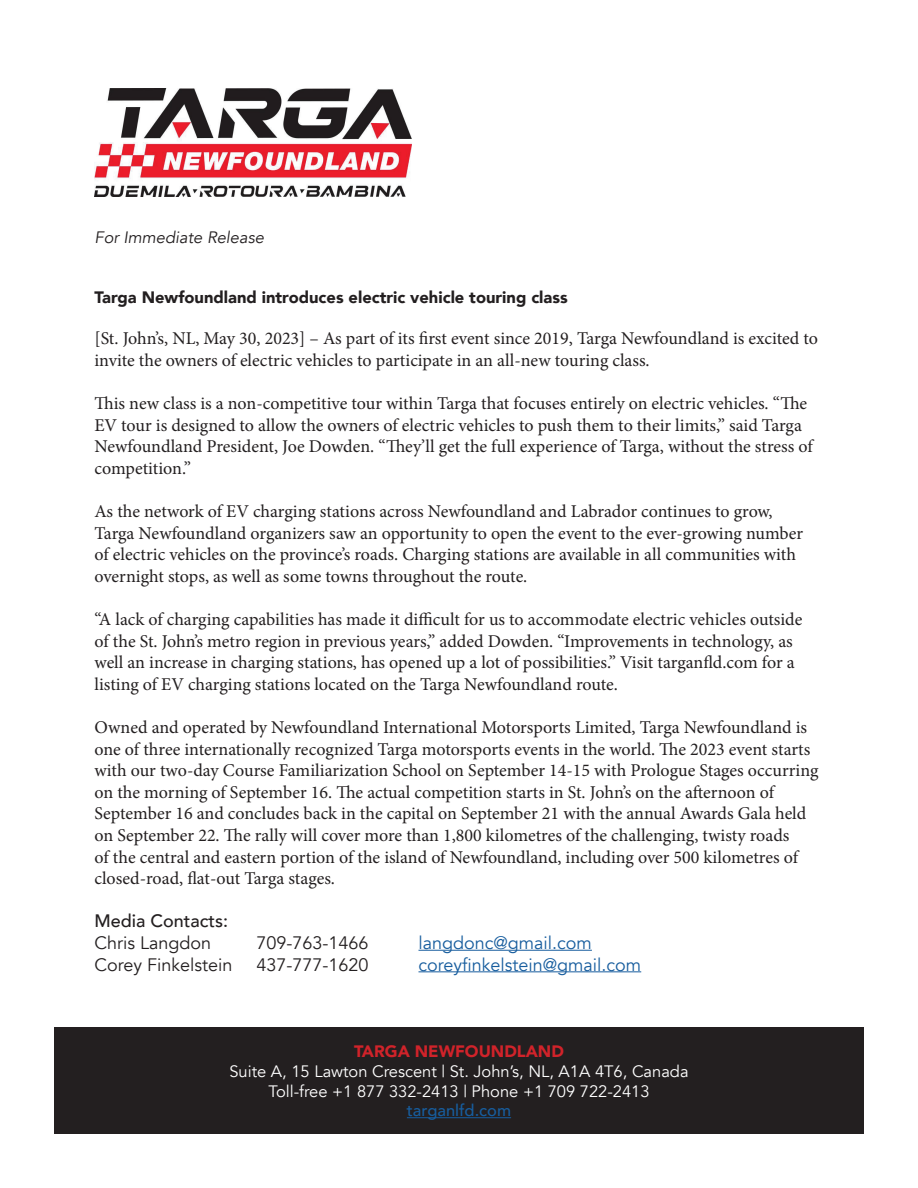
<style>
.page{position:relative;width:918px;height:1188px;background:#fff}
.page>*{position:absolute;margin:0;border:0;box-sizing:border-box;transform-origin:0 0}
.t1{font:18px/21.6px "Minion Pro";color:#231f20}
.t2{font:18px "Avenir";color:#231f20}
.t3{font:18px "Avenir";color:#175d9e}
.t4{font:500 18px "Avenir";color:#231f20}
.t5{font:16.5px/19.8px "Avenir";color:#fff;text-align:center}
.t6{font:900 16.5px "Avenir";color:#231f20}
.t7{font:italic 16.5px "Avenir";color:#231f20}
.t8{font:900 16.5px "Avenir";color:#d1232a}
.t9{font:500 16.5px "Avenir";color:#175d9e}
</style>
<div class="page">
<img style="left:95px;top:89px;width:317px;height:108px">
<hr style="left:418px;top:950px;width:174px;height:1px;background:#175d9e">
<hr style="left:418px;top:971px;width:223px;height:1px;background:#175d9e">
<div style="left:54px;top:1027px;width:810px;height:107px;background:#231f20"></div>
<hr style="left:407px;top:1117px;width:104px;height:1px;background:#175d9e">
<p class="t7" style="left:94px;top:228px;width:171px">For Immediate Release</p>
<p class="t6" style="left:94px;top:283px;width:475px">Targa Newfoundland introduces electric vehicle touring class</p>
<p class="t1" style="left:94px;top:328px;width:725px">[St. John’s, NL, May 30, 2023] – As part of its first event since 2019, Targa Newfoundland is excited to invite the owners of electric vehicles to participate in an all-new touring class.</p>
<p class="t1" style="left:94px;top:392px;width:720px">This new class is a non-competitive tour within Targa that focuses entirely on electric vehicles. “The EV tour is designed to allow the owners of electric vehicles to push them to their limits,” said Targa Newfoundland President, Joe Dowden. “They’ll get the full experience of Targa, without the stress of competition.”</p>
<p class="t1" style="left:94px;top:500px;width:710px">As the network of EV charging stations across Newfoundland and Labrador continues to grow, Targa Newfoundland organizers saw an opportunity to open the event to the ever-growing number of electric vehicles on the province’s roads. Charging stations are available in all communities with overnight stops, as well as some towns throughout the route.</p>
<p class="t1" style="left:94px;top:608px;width:709px">“A lack of charging capabilities has made it difficult for us to accommodate electric vehicles outside of the St. John’s metro region in previous years,” added Dowden. “Improvements in technology, as well an increase in charging stations, has opened up a lot of possibilities.” Visit targanfld.com for a listing of EV charging stations located on the Targa Newfoundland route.</p>
<p class="t1" style="left:94px;top:716px;width:726px">Owned and operated by Newfoundland International Motorsports Limited, Targa Newfoundland is one of three internationally recognized Targa motorsports events in the world. The 2023 event starts with our two-day Course Familiarization School on September 14-15 with Prologue Stages occurring on the morning of September 16. The actual competition starts in St. John’s on the afternoon of September 16 and concludes back in the capital on September 21 with the annual Awards Gala held on September 22. The rally will cover more than 1,800 kilometres of the challenging, twisty roads<br>of the central and eastern portion of the island of Newfoundland, including over 500 kilometres of closed-road, flat-out Targa stages.</p>
<p class="t4" style="left:94px;top:905px;width:135px">Media Contacts:</p>
<p class="t2" style="left:94px;top:932px;width:118px">Chris Langdon</p>
<p class="t2" style="left:256px;top:932px;width:114px">709-763-1466</p>
<p class="t3" style="left:418px;top:932px;width:175px">langdonc@gmail.com</p>
<p class="t2" style="left:94px;top:954px;width:140px">Corey Finkelstein</p>
<p class="t2" style="left:256px;top:954px;width:114px">437-777-1620</p>
<p class="t3" style="left:418px;top:954px;width:224px">coreyfinkelstein@gmail.com</p>
<p class="t8" style="left:354px;top:1037px;width:211px">TARGA NEWFOUNDLAND</p>
<p class="t5" style="left:229px;top:1062px;width:461px">Suite A, 15 Lawton Crescent | St. John’s, NL, A1A 4T6, Canada<br>Toll-free +1 877 332-2413 | Phone +1 709 722-2413</p>
<p class="t9" style="left:407px;top:1096px;width:106px">targanlfd.com</p>
</div>
